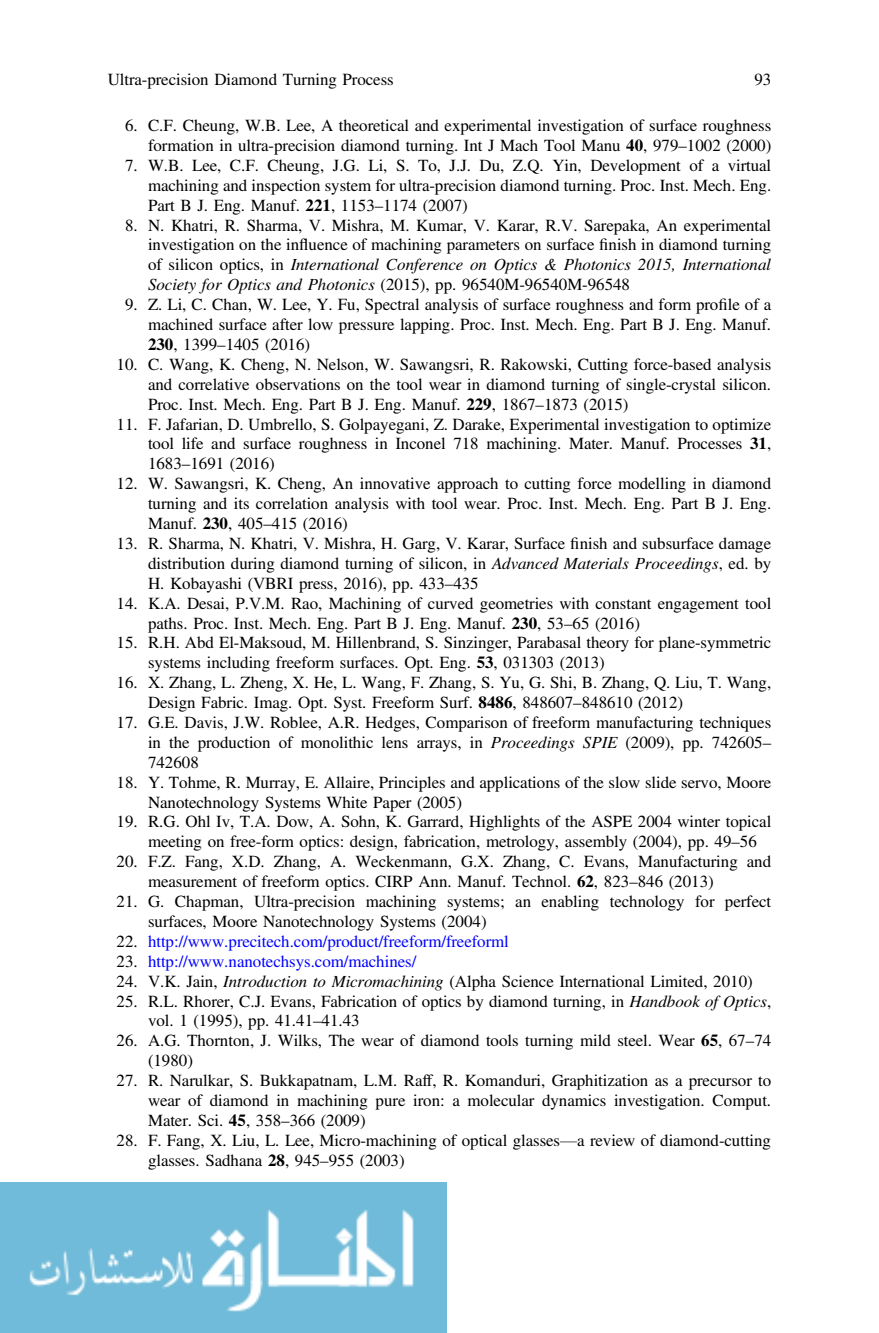
<style>
.page{position:relative;width:879px;height:1333px;background:#fff}
.page>*{position:absolute;margin:0;border:0;box-sizing:border-box;transform-origin:0 0}
.t1{font:17px/19.8px "Fbsgkj Bqgrvy Csnrjp Bsxmrv Adv TT5 ada 87 cc";color:#000}
.t2{font:17px "Fbsgkj Bqgrvy Csnrjp Bsxmrv Adv TT5 ada 87 cc";color:#00f}
.t3{font:17px "Bhsvrm Ytlbwf Ndqfvt Nswdkg Adv T Tf 2 e 4 df 62.I";color:#000}
.s1{font-family:"Gpchkg Rvchgl Wjwyck Vktmjs Adv T Teeee 58 d 9.B"}
.s2{font-family:"Ktnhkm Wcspyv Kghscd Grcpcp Adv TT5 ada 87 cc"}
.s3{font-family:"Fsgnfb Wflfjr Rwvvbn Tbknrj Adv GTIMES R"}
.s4{font-family:"Hptxqr Llvlxl Ltfphs Lnspjt Adv TT5 ada 87 cc+fb"}
.s5{font-family:"Fbsgkj Bqgrvy Csnrjp Bsxmrv Adv TT5 ada 87 cc"}
.s6{font-family:"Bhsvrm Ytlbwf Ndqfvt Nswdkg Adv T Tf 2 e 4 df 62.I"}
.s7{color:#000}
.s8{font-family:"Vqknqj Hfgsby Trxwkl Fjxjnl Adv TT3713 a 231"}
</style>
<div class="page">
<img style="left:0;top:1182px;width:446px;height:150px">
<p class="t1" style="left:108px;top:71px;width:287px">Ultra-precision Diamond Turning Process</p>
<p class="t1" style="left:754px;top:71px;width:18px">93</p>
<p class="t1" style="left:125px;top:117px;width:647px;text-align:right">6. C.F. Cheung, W.B. Lee, A theoretical and experimental investigation of surface roughness formation in ultra-precision diamond turning. Int J Mach Tool Manu <span class="s1">40</span>, 979<span class="s2">–</span>1002 (2000)</p>
<p class="t1" style="left:148px;top:157px;width:625px;text-align:justify;text-indent:-23px">7. W.B. Lee, C.F. Cheung, J.G. Li, S. To, J.J. Du, Z.Q. Yin, Development of a virtual machining and inspection system for ultra-precision diamond turning. Proc. Inst. Mech. Eng.<br>Part B J. Eng. Manuf. <span class="s1">221</span>, 1153<span class="s2">–</span>1174 (2007)</p>
<p class="t1" style="left:125px;top:216px;width:647px;text-align:right">8. N. Khatri, R. Sharma, V. Mishra, M. Kumar, V. Karar, R.V. Sarepaka, An experimental investigation on the in<span class="s3">fl</span>uence of machining parameters on surface <span class="s4">fi</span>nish in diamond turning</p>
<p class="t3" style="left:148px;top:259px;width:624px"><span class="s5">of silicon optics, in</span> International Conference on Optics &amp; Photonics 2015, International</p>
<p class="t1" style="left:148px;top:276px;width:483px"><span class="s6">Society for Optics and Photonics</span> (2015), pp. 96540M-96540M-96548</p>
<p class="t1" style="left:148px;top:296px;width:625px;text-align:justify;text-indent:-23px">9. Z. Li, C. Chan, W. Lee, Y. Fu, Spectral analysis of surface roughness and form pro<span class="s4">fi</span>le of a machined surface after low pressure lapping. Proc. Inst. Mech. Eng. Part B J. Eng. Manuf.<br><span class="s1">230</span>, 1399<span class="s2">–</span>1405 (2016)</p>
<p class="t1" style="left:148px;top:356px;width:625px;text-align:justify;text-indent:-31px">10. C. Wang, K. Cheng, N. Nelson, W. Sawangsri, R. Rakowski, Cutting force-based analysis and correlative observations on the tool wear in diamond turning of single-crystal silicon.<br>Proc. Inst. Mech. Eng. Part B J. Eng. Manuf. <span class="s1">229</span>, 1867<span class="s2">–</span>1873 (2015)</p>
<p class="t1" style="left:148px;top:415px;width:625px;text-align:justify;text-indent:-31px">11. F. Jafarian, D. Umbrello, S. Golpayegani, Z. Darake, Experimental investigation to optimize tool life and surface roughness in Inconel 718 machining. Mater. Manuf. Processes <span class="s1">31</span>, 1683<span class="s2">–</span>1691 (2016)</p>
<p class="t1" style="left:148px;top:475px;width:625px;text-align:justify;text-indent:-31px">12. W. Sawangsri, K. Cheng, An innovative approach to cutting force modelling in diamond turning and its correlation analysis with tool wear. Proc. Inst. Mech. Eng. Part B J. Eng.<br>Manuf. <span class="s1">230</span>, 405<span class="s2">–</span>415 (2016)</p>
<p class="t1" style="left:148px;top:535px;width:625px;text-align:justify;text-indent:-31px">13. R. Sharma, N. Khatri, V. Mishra, H. Garg, V. Karar, Surface <span class="s4">fi</span>nish and subsurface damage distribution during diamond turning of silicon, in <span class="s6">Advanced Materials Proceedings</span>, ed. by H. Kobayashi (VBRI press, 2016), pp. 433<span class="s2">–</span>435</p>
<p class="t1" style="left:148px;top:594px;width:625px;text-indent:-31px">14. K.A. Desai, P.V.M. Rao, Machining of curved geometries with constant engagement tool paths. Proc. Inst. Mech. Eng. Part B J. Eng. Manuf. <span class="s1">230</span>, 53<span class="s2">–</span>65 (2016)</p>
<p class="t1" style="left:148px;top:634px;width:624px;text-indent:-31px">15. R.H. Abd El-Maksoud, M. Hillenbrand, S. Sinzinger, Parabasal theory for plane-symmetric systems including freeform surfaces. Opt. Eng. <span class="s1">53</span>, 031303 (2013)</p>
<p class="t1" style="left:148px;top:674px;width:625px;text-indent:-31px">16. X. Zhang, L. Zheng, X. He, L. Wang, F. Zhang, S. Yu, G. Shi, B. Zhang, Q. Liu, T. Wang,<br>Design Fabric. Imag. Opt. Syst. Freeform Surf. <span class="s1">8486</span>, 848607<span class="s2">–</span>848610 (2012)</p>
<p class="t1" style="left:148px;top:714px;width:625px;text-align:justify;text-indent:-31px">17. G.E. Davis, J.W. Roblee, A.R. Hedges, Comparison of freeform manufacturing techniques in the production of monolithic lens arrays, in <span class="s6">Proceedings SPIE</span> (2009), pp. 742605<span class="s2">– </span>742608</p>
<p class="t1" style="left:148px;top:773px;width:625px;text-indent:-31px">18. Y. Tohme, R. Murray, E. Allaire, Principles and applications of the slow slide servo, Moore<br>Nanotechnology Systems White Paper (2005)</p>
<p class="t1" style="left:148px;top:813px;width:625px;text-indent:-31px">19. R.G. Ohl Iv, T.A. Dow, A. Sohn, K. Garrard, Highlights of the ASPE 2004 winter topical meeting on free-form optics: design, fabrication, metrology, assembly (2004), pp. 49<span class="s2">–</span>56</p>
<p class="t1" style="left:148px;top:853px;width:625px;text-indent:-31px">20. F.Z. Fang, X.D. Zhang, A. Weckenmann, G.X. Zhang, C. Evans, Manufacturing and measurement of freeform optics. CIRP Ann. Manuf. Technol. <span class="s1">62</span>, 823<span class="s2">–</span>846 (2013)</p>
<p class="t1" style="left:148px;top:893px;width:624px;text-indent:-31px">21. G. Chapman, Ultra-precision machining systems; an enabling technology for perfect surfaces, Moore Nanotechnology Systems (2004)</p>
<p class="t2" style="left:117px;top:935px;width:394px"><span class="s7">22.</span> http://www.precitech.com/product/freeform/freeforml</p>
<p class="t2" style="left:117px;top:955px;width:301px"><span class="s7">23.</span> http://www.nanotechsys.com/machines/</p>
<p class="t1" style="left:117px;top:972px;width:637px">24. V.K. Jain, <span class="s6">Introduction to Micromachining</span> (Alpha Science International Limited, 2010)</p>
<p class="t1" style="left:148px;top:992px;width:625px;text-indent:-31px">25. R.L. Rhorer, C.J. Evans, Fabrication of optics by diamond turning, in <span class="s6">Handbook of Optics</span>, vol. 1 (1995), pp. 41.41<span class="s2">–</span>41.43</p>
<p class="t1" style="left:148px;top:1032px;width:625px;text-indent:-31px">26. A.G. Thornton, J. Wilks, The wear of diamond tools turning mild steel. Wear <span class="s1">65</span>, 67<span class="s2">–</span>74 (1980)</p>
<p class="t1" style="left:148px;top:1072px;width:625px;text-align:justify;text-indent:-31px">27. R. Narulkar, S. Bukkapatnam, L.M. Raff, R. Komanduri, Graphitization as a precursor to wear of diamond in machining pure iron: a molecular dynamics investigation. Comput.<br>Mater. Sci. <span class="s1">45</span>, 358<span class="s2">–</span>366 (2009)</p>
<p class="t1" style="left:148px;top:1131px;width:624px;text-indent:-31px">28. F. Fang, X. Liu, L. Lee, Micro-machining of optical glasses<span class="s8">—</span>a review of diamond-cutting glasses. Sadhana <span class="s1">28</span>, 945<span class="s2">–</span>955 (2003)</p>
</div>
